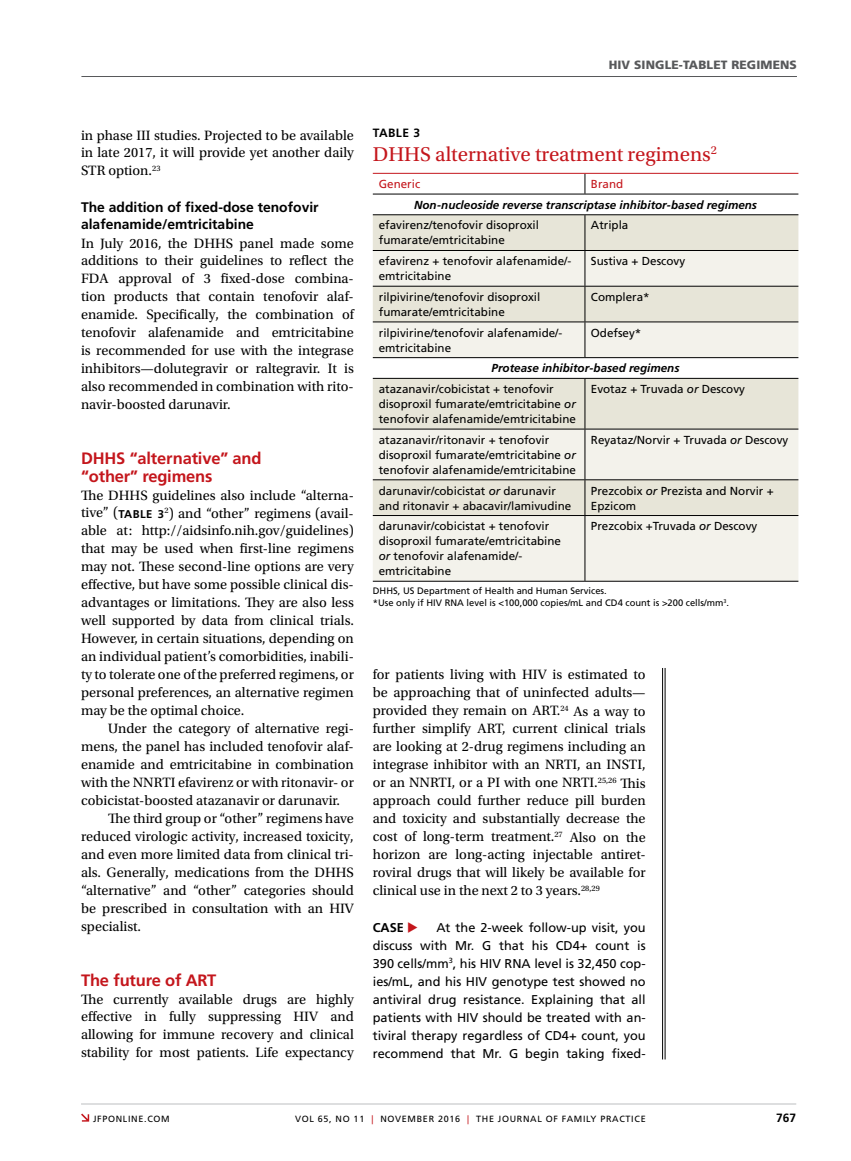
<style>
.page{position:relative;width:851px;height:1161px;background:#fff}
.page>*{position:absolute;margin:0;border:0;box-sizing:border-box;transform-origin:0 0}
.t1{font:21px "Utopia Std";color:#c4161c}
.t2{font:700 16.5px/18px "Frutiger LT Std";letter-spacing:-.01em;color:#c4161c}
.t3{font:14.25px/18px "Utopia Std";color:#000;text-align:justify}
.t4{font:700 13.8px/18px "Frutiger LT Std";color:#000}
.t5{font:12.75px/18px "Frutiger LT Std";color:#000;text-align:justify}
.t6{font:700 12.75px "Frutiger LT Std";color:#000}
.t7{font:900 12px "Frutiger LT Std";letter-spacing:.01em;color:#58595b}
.t8{font:700 12px "Frutiger LT Std";letter-spacing:.02em;color:#000}
.t9{font:11.7px/15px "Frutiger LT Std";color:#000}
.t10{font:italic 700 11.7px "Frutiger LT Std";color:#000}
.t11{font:11.7px "Frutiger LT Std";color:#c4161c}
.t12{font:9.3px/12px "Frutiger LT Std";color:#000}
.t13{font:9px "Frutiger LT Std";letter-spacing:.075em;color:#000}
.s1{font-family:"Frutiger LT Std";font-weight:700;font-size:11.25px}
.s2{font-style:italic}
.s3{color:#c4161c}
</style>
<div class="page">
<hr style="left:81px;top:76px;width:716px;height:1px;background:#58595b">
<svg style="left:81px;top:1114px;width:8px;height:8px"></svg>
<hr style="left:81px;top:1104px;width:715px;height:1px;background:#bcbec0">
<hr style="left:664px;top:668px;width:1px;height:391px;background:#000">
<hr style="left:662px;top:668px;width:1px;height:391px;background:#000">
<div style="left:373px;top:215px;width:425px;height:35px;background:#e7e5d8"></div>
<svg style="left:373px;top:251px;width:425px;height:330px;background:#edece3"></svg>
<svg style="left:584px;top:174px;width:1px;height:20px"></svg>
<hr style="left:373px;top:194px;width:212px;height:1px;background:#000">
<hr style="left:585px;top:194px;width:213px;height:1px;background:#000">
<hr style="left:373px;top:214px;width:212px;height:1px;background:#000">
<hr style="left:585px;top:214px;width:213px;height:1px;background:#000">
<hr style="left:584px;top:215px;width:1px;height:35px;background:#000">
<hr style="left:373px;top:250px;width:212px;height:1px;background:#000">
<hr style="left:585px;top:250px;width:213px;height:1px;background:#000">
<hr style="left:584px;top:251px;width:1px;height:35px;background:#000">
<hr style="left:373px;top:286px;width:212px;height:1px;background:#000">
<hr style="left:585px;top:286px;width:213px;height:1px;background:#000">
<hr style="left:584px;top:287px;width:1px;height:35px;background:#000">
<hr style="left:373px;top:322px;width:212px;height:1px;background:#000">
<hr style="left:585px;top:322px;width:213px;height:1px;background:#000">
<hr style="left:584px;top:322px;width:1px;height:35px;background:#000">
<hr style="left:373px;top:357px;width:212px;height:1px;background:#000">
<hr style="left:585px;top:357px;width:213px;height:1px;background:#000">
<hr style="left:373px;top:378px;width:212px;height:1px;background:#000">
<hr style="left:585px;top:378px;width:213px;height:1px;background:#000">
<hr style="left:584px;top:379px;width:1px;height:50px;background:#000">
<hr style="left:373px;top:429px;width:212px;height:1px;background:#000">
<hr style="left:585px;top:429px;width:213px;height:1px;background:#000">
<hr style="left:584px;top:429px;width:1px;height:50px;background:#000">
<hr style="left:373px;top:479px;width:212px;height:1px;background:#000">
<hr style="left:585px;top:479px;width:213px;height:1px;background:#000">
<hr style="left:584px;top:480px;width:1px;height:35px;background:#000">
<hr style="left:373px;top:515px;width:212px;height:1px;background:#000">
<hr style="left:585px;top:515px;width:213px;height:1px;background:#000">
<hr style="left:584px;top:516px;width:1px;height:65px;background:#000">
<hr style="left:373px;top:581px;width:212px;height:1px;background:#000">
<hr style="left:585px;top:581px;width:213px;height:1px;background:#000">
<hr style="left:373px;top:173px;width:212px;height:1px;background:#c4161c">
<hr style="left:585px;top:173px;width:213px;height:1px;background:#c4161c">
<p class="t7" style="left:608px;top:58px;width:190px">HIV SINGLE-TABLET REGIMENS</p>
<p class="t3" style="left:81px;top:126px;width:274px">in phase III studies. Projected to be available in late 2017, it will provide yet another daily STR option.<sup>23</sup></p>
<p class="t4" style="left:81px;top:198px;width:239px">The addition of fixed-dose tenofovir alafenamide/emtricitabine</p>
<p class="t3" style="left:81px;top:234px;width:274px">In July 2016, the DHHS panel made some additions to their guidelines to reflect the FDA approval of 3 fixed-dose combina&shy;tion products that contain tenofovir alaf&shy;enamide. Specifically, the combination of tenofovir alafenamide and emtricitabine is recommended for use with the integrase inhibitors—dolutegravir or raltegravir. It is also recommended in combination with rito&shy;navir-boosted darunavir.</p>
<p class="t2" style="left:81px;top:449px;width:182px">DHHS “alternative” and “other” regimens</p>
<p class="t3" style="left:81px;top:486px;width:274px">The DHHS guidelines also include “alterna&shy;tive” (<span class="s1">TABLE 3</span><sup>2</sup>) and “other” regimens (avail&shy;able at: http://aidsinfo.nih.gov/guidelines) that may be used when first-line regimens may not. These second-line options are very effective, but have some possible clinical dis&shy;advantages or limitations. They are also less well supported by data from clinical trials.<br>However, in certain situations, depending on an individual patient’s comorbidities, inabili&shy;ty to tolerate one of the preferred regimens, or personal preferences, an alternative regimen may be the optimal choice.</p>
<p class="t3" style="left:108px;top:720px;width:247px">Under the category of alternative regi-</p>
<p class="t3" style="left:81px;top:738px;width:274px">mens, the panel has included tenofovir alaf-</p>
<p class="t3" style="left:81px;top:756px;width:274px">enamide and emtricitabine in combination</p>
<p class="t3" style="left:81px;top:774px;width:274px">with the NNRTI efavirenz or with ritonavir- or</p>
<p class="t3" style="left:81px;top:792px;width:261px">cobicistat-boosted atazanavir or darunavir.</p>
<p class="t3" style="left:108px;top:810px;width:247px">The third group or “other” regimens have</p>
<p class="t3" style="left:81px;top:828px;width:274px">reduced virologic activity, increased toxicity,</p>
<p class="t3" style="left:81px;top:846px;width:274px">and even more limited data from clinical tri-</p>
<p class="t3" style="left:81px;top:864px;width:274px">als. Generally, medications from the DHHS</p>
<p class="t3" style="left:81px;top:882px;width:274px">“alternative” and “other” categories should</p>
<p class="t3" style="left:81px;top:900px;width:274px">be prescribed in consultation with an HIV</p>
<p class="t3" style="left:81px;top:918px;width:62px">specialist.</p>
<p class="t2" style="left:81px;top:971px;width:137px">The future of ART</p>
<p class="t3" style="left:81px;top:990px;width:274px">The currently available drugs are highly effective in fully suppressing HIV and allowing for immune recovery and clinical stability for most patients. Life expectancy</p>
<p class="t8" style="left:373px;top:125px;width:49px">TABLE 3</p>
<h1 class="t1" style="left:373px;top:142px;width:346px">DHHS alternative treatment regimens<sup>2</sup></h1>
<p class="t11" style="left:379px;top:177px;width:43px">Generic</p>
<p class="t11" style="left:591px;top:177px;width:34px">Brand</p>
<p class="t10" style="left:414px;top:198px;width:344px">Non-nucleoside reverse transcriptase inhibitor-based regimens</p>
<p class="t9" style="left:379px;top:218px;width:162px">efavirenz/tenofovir disoproxil fumarate/emtricitabine</p>
<p class="t9" style="left:591px;top:218px;width:39px">Atripla</p>
<p class="t9" style="left:379px;top:254px;width:194px">efavirenz + tenofovir alafenamide/- emtricitabine</p>
<p class="t9" style="left:591px;top:254px;width:96px">Sustiva + Descovy</p>
<p class="t9" style="left:379px;top:289px;width:163px">rilpivirine/tenofovir disoproxil fumarate/emtricitabine</p>
<p class="t9" style="left:591px;top:289px;width:60px">Complera*</p>
<p class="t9" style="left:379px;top:325px;width:185px">rilpivirine/tenofovir alafenamide/- emtricitabine</p>
<p class="t9" style="left:591px;top:325px;width:52px">Odefsey*</p>
<p class="t10" style="left:491px;top:361px;width:189px">Protease inhibitor-based regimens</p>
<p class="t9" style="left:379px;top:382px;width:199px">atazanavir/cobicistat + tenofovir disoproxil fumarate/emtricitabine <span class="s2">or </span>tenofovir alafenamide/emtricitabine</p>
<p class="t9" style="left:591px;top:382px;width:156px">Evotaz + Truvada <span class="s2">or</span> Descovy</p>
<p class="t9" style="left:379px;top:432px;width:199px">atazanavir/ritonavir + tenofovir disoproxil fumarate/emtricitabine <span class="s2">or </span>tenofovir alafenamide/emtricitabine</p>
<p class="t9" style="left:591px;top:432px;width:199px">Reyataz/Norvir + Truvada <span class="s2">or</span> Descovy</p>
<p class="t9" style="left:379px;top:483px;width:194px">darunavir/cobicistat <span class="s2">or</span> darunavir and ritonavir + abacavir/lamivudine</p>
<p class="t9" style="left:591px;top:483px;width:184px">Prezcobix <span class="s2">or</span> Prezista and Norvir +<br>Epzicom</p>
<p class="t9" style="left:379px;top:519px;width:184px">darunavir/cobicistat + tenofovir disoproxil fumarate/emtricitabine <span class="s2">or</span> tenofovir alafenamide/- emtricitabine</p>
<p class="t9" style="left:591px;top:519px;width:168px">Prezcobix +Truvada <span class="s2">or</span> Descovy</p>
<p class="t12" style="left:373px;top:585px;width:358px">DHHS, US Department of Health and Human Services.<br>*Use only if HIV RNA level is &lt;100,000 copies/mL and CD4 count is &gt;200 cells/mm<sup>3</sup>.</p>
<p class="t3" style="left:373px;top:666px;width:274px">for patients living with HIV is estimated to be approaching that of uninfected adults— provided they remain on ART.<sup>24</sup> As a way to further simplify ART, current clinical trials are looking at 2-drug regimens including an integrase inhibitor with an NRTI, an INSTI, or an NNRTI, or a PI with one NRTI.<sup>25,26</sup> This approach could further reduce pill burden and toxicity and substantially decrease the cost of long-term treatment.<sup>27</sup> Also on the horizon are long-acting injectable antiret&shy;roviral drugs that will likely be available for clinical use in the next 2 to 3 years.<sup>28,29</sup></p>
<p class="t6" style="left:373px;top:920px;width:47px">CASE <span class="s3">◆</span></p>
<p class="t5" style="left:373px;top:918px;width:274px;text-indent:64px">At the 2-week follow-up visit, you discuss with Mr. G that his CD4+ count is 390 cells/mm<sup>3</sup>, his HIV RNA level is 32,450 cop&shy;ies/mL, and his HIV genotype test showed no antiviral drug resistance. Explaining that all patients with HIV should be treated with an&shy;tiviral therapy regardless of CD4+ count, you recommend that Mr. G begin taking fixed-</p>
<p class="t13" style="left:93px;top:1113px;width:78px">JFPONLINE.COM</p>
<p class="t13" style="left:295px;top:1113px;width:352px">VOL 65, NO 11 <span class="s3">|</span> NOVEMBER 2016 <span class="s3">|</span> THE JOURNAL OF FAMILY PRACTICE</p>
<p class="t8" style="left:776px;top:1111px;width:22px">767</p>
</div>
